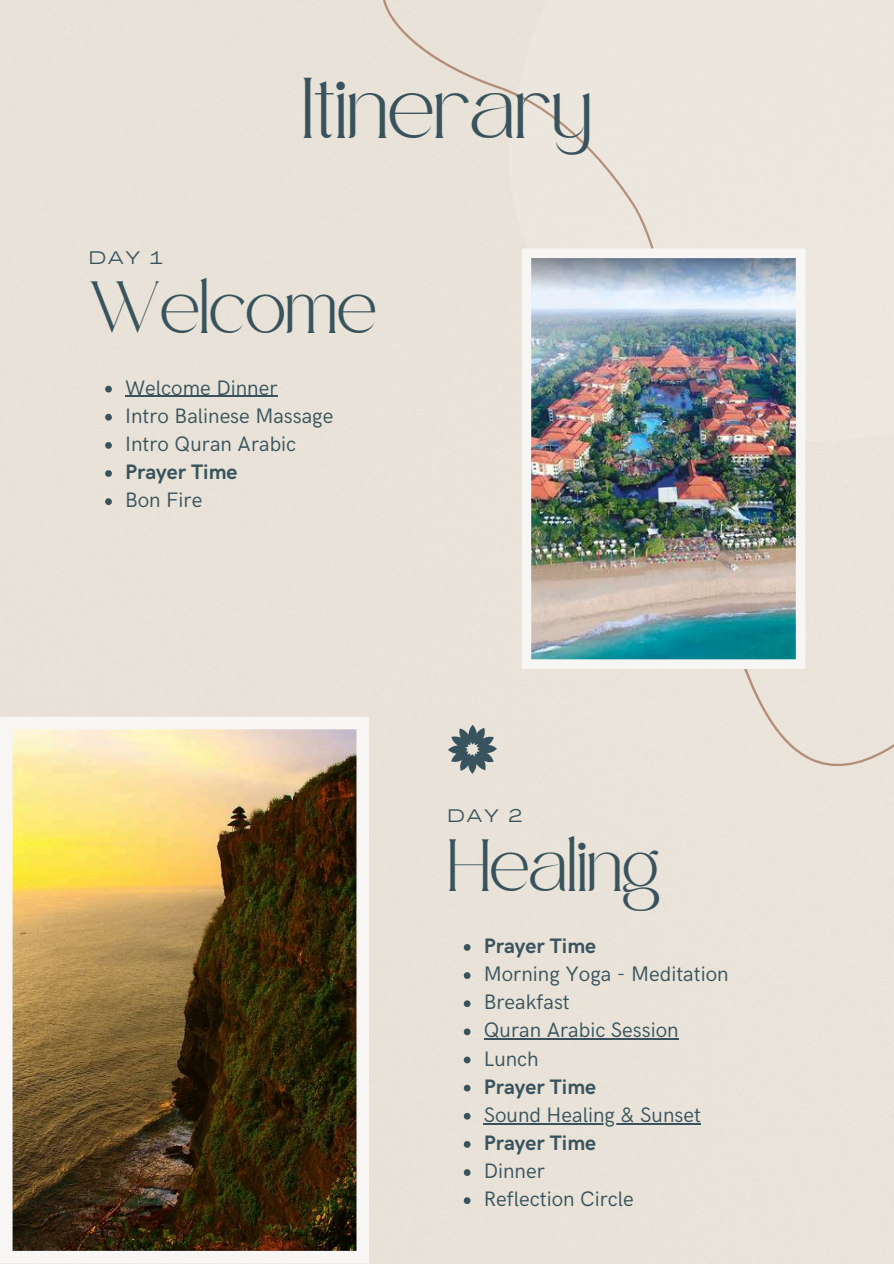
<style>
.page{position:relative;width:894px;height:1264px;background:#fff}
.page>*{position:absolute;margin:0;border:0;box-sizing:border-box;transform-origin:0 0}
.t1{font:42px "Safira March";color:#38535d}
.t2{font:36px "Safira March";color:#38535d}
.t3{font:21px/28.2px "HK Grotesk";color:#38535d}
.t4{font:700 21px "HK Grotesk";color:#38535d}
.t5{font:18px "Agrandir Grand";letter-spacing:.125em;color:#38535d}
</style>
<div class="page">
<div style="left:0;top:0;width:893px;height:1263px;background:#e8e2d8"></div>
<div style="left:367px;top:0;width:526px;height:794px;background:#eae4d9"></div>
<img style="left:521px;top:248px;width:284px;height:421px">
<svg style="left:448px;top:724px;width:48px;height:49px;background:#8b9697"></svg>
<svg style="left:105px;top:386px;width:7px;height:6px"></svg>
<hr style="left:125px;top:396px;width:152px;height:1px;background:#38535d">
<svg style="left:105px;top:414px;width:7px;height:6px"></svg>
<svg style="left:105px;top:442px;width:7px;height:7px"></svg>
<svg style="left:105px;top:470px;width:7px;height:7px"></svg>
<svg style="left:105px;top:498px;width:7px;height:7px"></svg>
<svg style="left:463px;top:944px;width:7px;height:6px"></svg>
<svg style="left:463px;top:972px;width:7px;height:6px"></svg>
<svg style="left:463px;top:1000px;width:7px;height:7px"></svg>
<svg style="left:463px;top:1028px;width:7px;height:7px"></svg>
<hr style="left:483px;top:1038px;width:195px;height:1px;background:#38535d">
<svg style="left:463px;top:1056px;width:7px;height:7px"></svg>
<svg style="left:463px;top:1084px;width:7px;height:7px"></svg>
<svg style="left:463px;top:1112px;width:7px;height:7px"></svg>
<hr style="left:483px;top:1122px;width:217px;height:2px;background:#38535d">
<svg style="left:463px;top:1140px;width:7px;height:7px"></svg>
<svg style="left:463px;top:1169px;width:7px;height:6px"></svg>
<svg style="left:463px;top:1197px;width:7px;height:6px"></svg>
<img style="left:0;top:716px;width:369px;height:547px">
<p class="t5" style="left:89px;top:250px;width:75px">DAY 1</p>
<h1 class="t1" style="left:302px;top:99px;width:290px">Itinerary</h1>
<h2 class="t2" style="left:89px;top:299px;width:289px">Welcome</h2>
<p class="t3" style="left:125px;top:374px;width:210px">Welcome Dinner<br>Intro Balinese Massage<br>Intro Quran Arabic</p>
<p class="t4" style="left:125px;top:460px;width:114px">Prayer Time</p>
<p class="t3" style="left:125px;top:487px;width:79px">Bon Fire</p>
<p class="t5" style="left:448px;top:808px;width:76px">DAY 2</p>
<h2 class="t2" style="left:448px;top:857px;width:212px">Healing</h2>
<p class="t4" style="left:483px;top:934px;width:114px">Prayer Time</p>
<p class="t3" style="left:483px;top:960px;width:246px">Morning Yoga - Meditation<br>Breakfast<br>Quran Arabic Session<br>Lunch</p>
<p class="t4" style="left:483px;top:1074px;width:114px">Prayer Time</p>
<p class="t3" style="left:483px;top:1101px;width:219px">Sound Healing &amp; Sunset</p>
<p class="t4" style="left:483px;top:1131px;width:114px">Prayer Time</p>
<p class="t3" style="left:483px;top:1157px;width:152px">Dinner<br>Reflection Circle</p>
</div>
